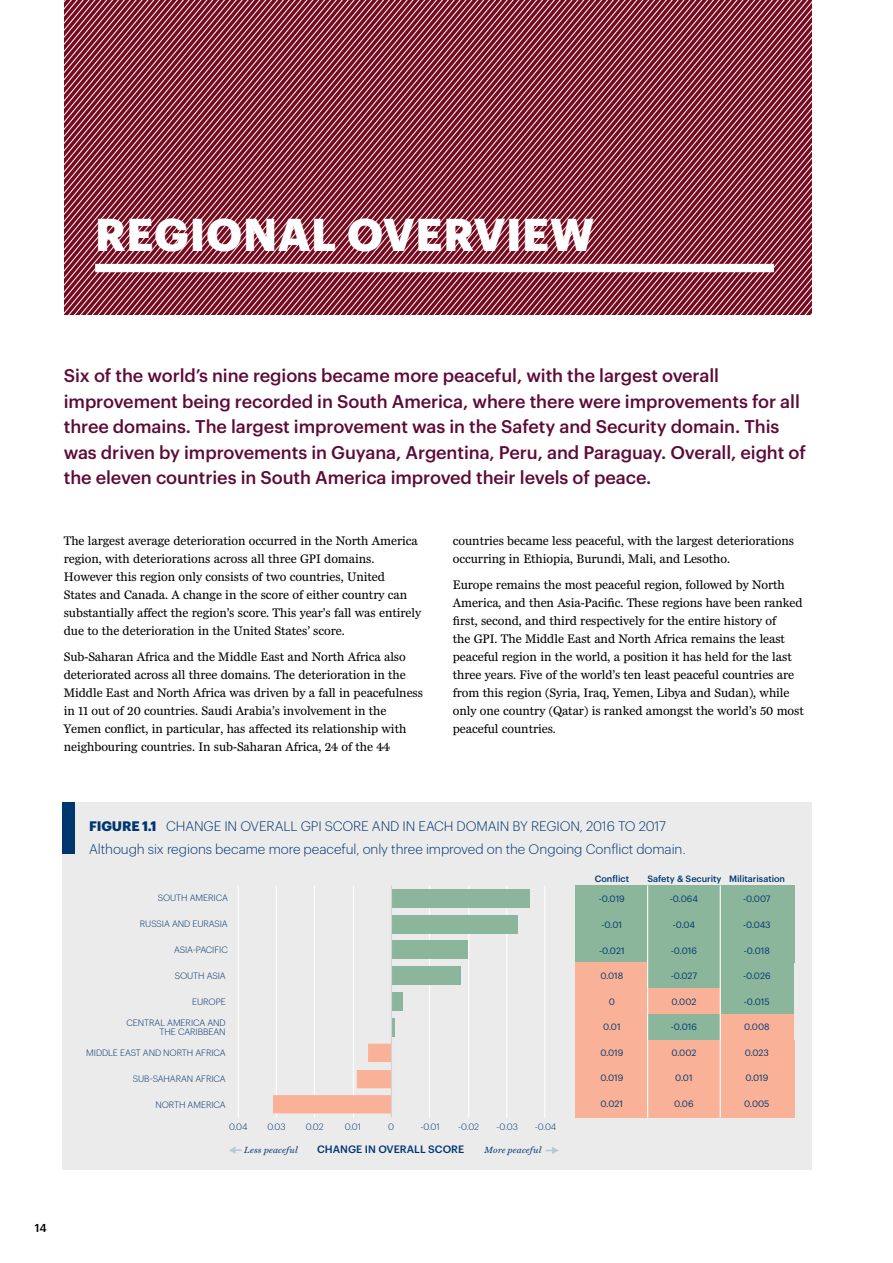
<style>
.page{position:relative;width:893px;height:1263px;background:#fff}
.page>*{position:absolute;margin:0;border:0;box-sizing:border-box;transform-origin:0 0}
.t1{font:700 45px "Graphik";letter-spacing:.01em;color:#fff}
.t2{font:500 18px/25.5px "Graphik";letter-spacing:-.005em;color:#5e0a38}
.t3{font:300 13.5px/22.5px "Graphik";letter-spacing:-.01em;color:#00366e}
.t4{font:12.75px/18px "Miller Daily Two";letter-spacing:-.005em;color:#000}
.t5{font:500 11.25px "Graphik";color:#000}
.t6{font:500 10.5px "Graphik";color:#00366e}
.t7{font:300 9px/9px "Graphik";letter-spacing:-.01em;color:#00366e;text-align:right}
.t8{font:9px "Graphik";color:#00366e}
.t9{font:500 9px "Graphik";color:#00366e}
.t10{font:italic 9px "Miller Text";letter-spacing:.025em;color:#00366e}
.s1{font-weight:700}
</style>
<div class="page">
<svg style="left:204px;top:0;width:127px;height:315px;background:#943f4f"></svg>
<svg style="left:64px;top:0;width:140px;height:315px;background:#943f4f"></svg>
<svg style="left:331px;top:0;width:17px;height:315px;background:#943f4f"></svg>
<svg style="left:740px;top:0;width:72px;height:315px;background:#943f4f"></svg>
<svg style="left:348px;top:0;width:392px;height:315px;background:#943f4f"></svg>
<div style="left:95px;top:264px;width:679px;height:8px;background:#fff"></div>
<div style="left:62px;top:801px;width:750px;height:368px;background:#ebebec"></div>
<div style="left:62px;top:801px;width:13px;height:52px;background:#00366e"></div>
<hr style="left:544px;top:886px;width:1px;height:232px;background:#fff">
<hr style="left:506px;top:886px;width:1px;height:232px;background:#fff">
<hr style="left:468px;top:886px;width:1px;height:232px;background:#fff">
<hr style="left:429px;top:886px;width:1px;height:232px;background:#fff">
<hr style="left:353px;top:886px;width:1px;height:232px;background:#fff">
<hr style="left:314px;top:886px;width:1px;height:232px;background:#fff">
<hr style="left:276px;top:886px;width:1px;height:232px;background:#fff">
<hr style="left:238px;top:886px;width:1px;height:232px;background:#fff">
<div style="left:391px;top:889px;width:139px;height:18px;background:#8bb69c"></div>
<div style="left:391px;top:915px;width:127px;height:18px;background:#8bb69c"></div>
<div style="left:391px;top:941px;width:77px;height:18px;background:#8bb69c"></div>
<div style="left:391px;top:966px;width:70px;height:19px;background:#8bb69c"></div>
<div style="left:391px;top:992px;width:12px;height:19px;background:#8bb69c"></div>
<hr style="left:391px;top:1018px;width:4px;height:18px;background:#8bb69c">
<svg style="left:273px;top:1044px;width:118px;height:69px"></svg>
<hr style="left:391px;top:885px;width:1px;height:233px;background:#d1d3d4">
<div style="left:575px;top:885px;width:219px;height:78px;background:#8bb69c"></div>
<div style="left:575px;top:963px;width:74px;height:26px;background:#f9b298"></div>
<div style="left:648px;top:963px;width:146px;height:26px;background:#8bb69c"></div>
<div style="left:575px;top:988px;width:146px;height:27px;background:#f9b298"></div>
<div style="left:720px;top:988px;width:74px;height:27px;background:#8bb69c"></div>
<div style="left:575px;top:1014px;width:74px;height:26px;background:#f9b298"></div>
<div style="left:648px;top:1014px;width:73px;height:26px;background:#8bb69c"></div>
<div style="left:720px;top:1014px;width:74px;height:26px;background:#f9b298"></div>
<div style="left:575px;top:1040px;width:219px;height:78px;background:#f9b298"></div>
<hr style="left:647px;top:885px;width:1px;height:232px;background:#fff">
<hr style="left:720px;top:885px;width:1px;height:232px;background:#fff">
<svg style="left:229px;top:1147px;width:13px;height:7px"></svg>
<svg style="left:546px;top:1147px;width:12px;height:7px"></svg>
<h1 class="t1" style="left:95px;top:200px;width:500px">REGIONAL OVERVIEW</h1>
<p class="t2" style="left:64px;top:361px;width:744px">Six of the world’s nine regions became more peaceful, with the largest overall improvement being recorded in South America, where there were improvements for all three domains. The largest improvement was in the Safety and Security domain. This was driven by improvements in Guyana, Argentina, Peru, and Paraguay. Overall, eight of the eleven countries in South America improved their levels of peace.</p>
<p class="t4" style="left:64px;top:531px;width:359px">The largest average deterioration occurred in the North America region, with deteriorations across all three GPI domains.<br>However this region only consists of two countries, United<br>States and Canada. A change in the score of either country can substantially affect the region’s score. This year’s fall was entirely due to the deterioration in the United States’ score.</p>
<p class="t4" style="left:64px;top:648px;width:361px">Sub-Saharan Africa and the Middle East and North Africa also deteriorated across all three domains. The deterioration in the Middle East and North Africa was driven by a fall in peacefulness in 11 out of 20 countries. Saudi Arabia’s involvement in the Yemen conflict, in particular, has affected its relationship with neighbouring countries. In sub-Saharan Africa, 24 of the 44</p>
<p class="t4" style="left:453px;top:531px;width:343px">countries became less peaceful, with the largest deteriorations occurring in Ethiopia, Burundi, Mali, and Lesotho.</p>
<p class="t4" style="left:453px;top:576px;width:352px">Europe remains the most peaceful region, followed by North America, and then Asia-Pacific. These regions have been ranked first, second, and third respectively for the entire history of<br>the GPI. The Middle East and North Africa remains the least peaceful region in the world, a position it has held for the last three years. Five of the world’s ten least peaceful countries are from this region (Syria, Iraq, Yemen, Libya and Sudan), while only one country (Qatar) is ranked amongst the world’s 50 most peaceful countries.</p>
<p class="t3" style="left:89px;top:814px;width:598px"><span class="s1">FIGURE 1.1</span> CHANGE IN OVERALL GPI SCORE AND IN EACH DOMAIN BY REGION, 2016 TO 2017<br>Although six regions became more peaceful, only three improved on the Ongoing Conflict domain.</p>
<p class="t7" style="left:158px;top:893px;width:72px">SOUTH AMERICA</p>
<p class="t7" style="left:140px;top:919px;width:89px">RUSSIA AND EURASIA</p>
<p class="t7" style="left:174px;top:944px;width:55px">ASIA-PACIFIC</p>
<p class="t7" style="left:175px;top:970px;width:53px">SOUTH ASIA</p>
<p class="t7" style="left:192px;top:996px;width:35px">EUROPE</p>
<p class="t7" style="left:126px;top:1018px;width:101px">CENTRAL AMERICA AND<br>THE CARIBBEAN</p>
<p class="t7" style="left:86px;top:1048px;width:141px">MIDDLE EAST AND NORTH AFRICA</p>
<p class="t7" style="left:133px;top:1074px;width:94px">SUB-SAHARAN AFRICA</p>
<p class="t7" style="left:155px;top:1099px;width:72px">NORTH AMERICA</p>
<p class="t7" style="left:229px;top:1121px;width:20px">0.04</p>
<p class="t7" style="left:267px;top:1121px;width:20px">0.03</p>
<p class="t7" style="left:306px;top:1121px;width:19px">0.02</p>
<p class="t7" style="left:345px;top:1121px;width:18px">0.01</p>
<p class="t7" style="left:388px;top:1121px;width:7px">0</p>
<p class="t7" style="left:420px;top:1121px;width:21px">-0.01</p>
<p class="t7" style="left:458px;top:1121px;width:22px">-0.02</p>
<p class="t7" style="left:497px;top:1121px;width:23px">-0.03</p>
<p class="t7" style="left:535px;top:1121px;width:23px">-0.04</p>
<p class="t10" style="left:244px;top:1145px;width:55px">Less peaceful</p>
<p class="t6" style="left:317px;top:1141px;width:149px">CHANGE IN OVERALL SCORE</p>
<p class="t10" style="left:485px;top:1145px;width:58px">More peaceful</p>
<p class="t9" style="left:595px;top:872px;width:36px">Conflict</p>
<p class="t9" style="left:647px;top:872px;width:139px">Safety &amp; Security Militarisation</p>
<p class="t8" style="left:743px;top:892px;width:29px">-0.007</p>
<p class="t8" style="left:743px;top:918px;width:29px">-0.043</p>
<p class="t8" style="left:744px;top:943px;width:28px">-0.018</p>
<p class="t8" style="left:743px;top:969px;width:29px">-0.026</p>
<p class="t8" style="left:744px;top:995px;width:27px">-0.015</p>
<p class="t8" style="left:744px;top:1020px;width:27px">0.008</p>
<p class="t8" style="left:745px;top:1046px;width:26px">0.023</p>
<p class="t8" style="left:745px;top:1071px;width:25px">0.019</p>
<p class="t8" style="left:744px;top:1097px;width:27px">0.005</p>
<p class="t8" style="left:599px;top:892px;width:28px">-0.019</p>
<p class="t8" style="left:602px;top:918px;width:22px">-0.01</p>
<p class="t8" style="left:599px;top:943px;width:27px">-0.021</p>
<p class="t8" style="left:600px;top:969px;width:24px">0.018</p>
<p class="t8" style="left:609px;top:994px;width:8px">0</p>
<p class="t8" style="left:603px;top:1020px;width:19px">0.01</p>
<p class="t8" style="left:600px;top:1046px;width:25px">0.019</p>
<p class="t8" style="left:600px;top:1071px;width:25px">0.019</p>
<p class="t8" style="left:601px;top:1097px;width:24px">0.021</p>
<p class="t8" style="left:670px;top:892px;width:29px">-0.064</p>
<p class="t8" style="left:673px;top:918px;width:24px">-0.04</p>
<p class="t8" style="left:671px;top:943px;width:28px">-0.016</p>
<p class="t8" style="left:671px;top:969px;width:28px">-0.027</p>
<p class="t8" style="left:671px;top:995px;width:27px">0.002</p>
<p class="t8" style="left:671px;top:1020px;width:28px">-0.016</p>
<p class="t8" style="left:671px;top:1046px;width:27px">0.002</p>
<p class="t8" style="left:675px;top:1071px;width:19px">0.01</p>
<p class="t8" style="left:674px;top:1097px;width:21px">0.06</p>
<p class="t5" style="left:35px;top:1220px;width:13px">14</p>
</div>
